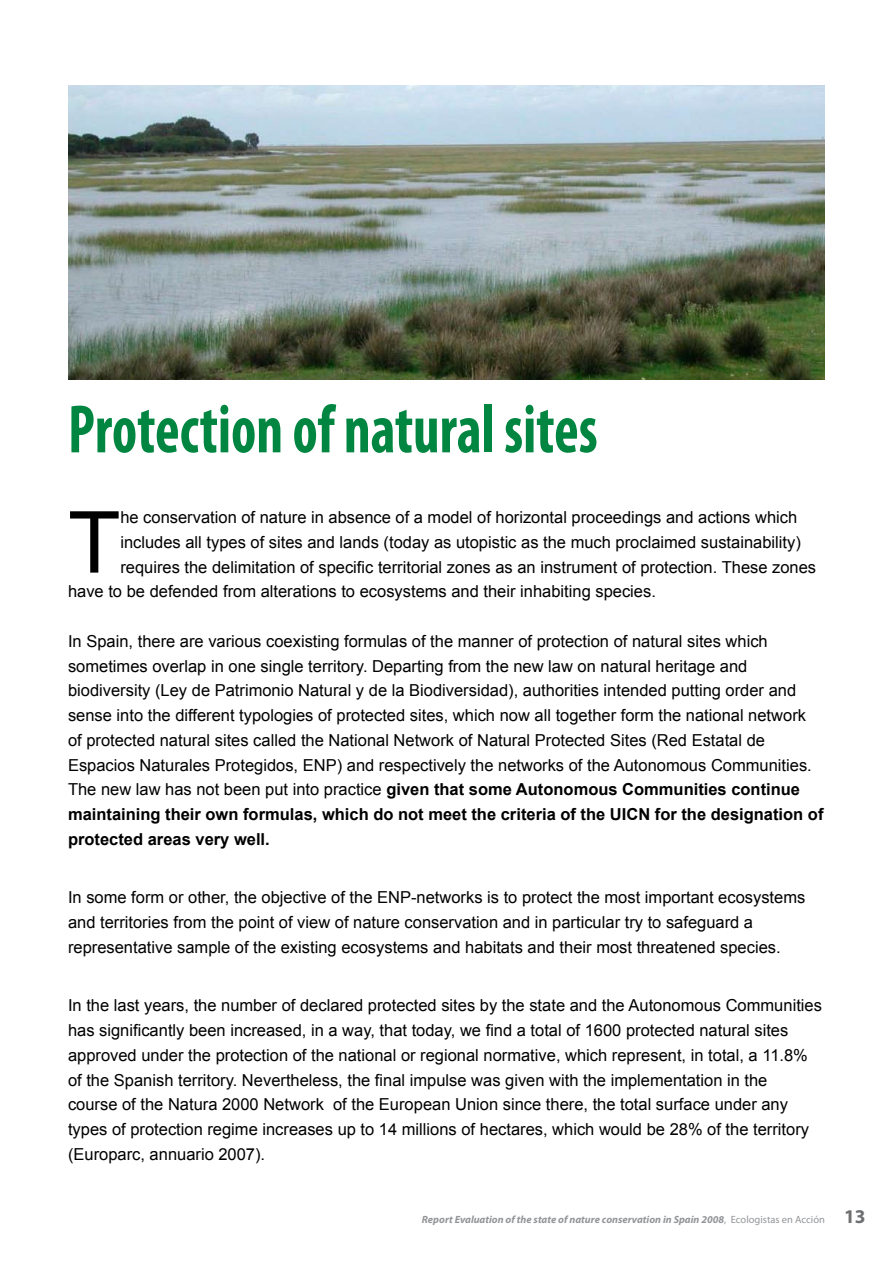
<style>
.page{position:relative;width:893px;height:1263px;background:#fff}
.page>*{position:absolute;margin:0;border:0;box-sizing:border-box;transform-origin:0 0}
.t1{font:85.65px "Arial";color:#000}
.t2{font:700 condensed 69px "Myriad Pro";color:#008641;scale:.85 1}
.t3{font:16.5px/24.8px "Arial";color:#000}
.t4{font:italic 700 10.5px "Myriad Pro";color:#939598}
.s1{font-weight:700}
.s2{font-weight:400;font-style:normal}
.s3{font-style:normal;font-size:19.5px;color:#6d6f71}
</style>
<div class="page">
<img style="left:68px;top:85px;width:757px;height:294px">
<h2 class="t2" style="left:68px;top:386px;width:625px">Protection of natural sites</h2>
<h1 class="t1" style="left:68px;top:486px;width:54px">T</h1>
<p class="t3" style="left:120px;top:505px;width:678px">he conservation of nature in absence of a model of horizontal proceedings and actions which</p>
<p class="t3" style="left:120px;top:530px;width:682px">includes all types of sites and lands (today as utopistic as the much proclaimed sustainability)</p>
<p class="t3" style="left:120px;top:555px;width:697px">requires the delimitation of specific territorial zones as an instrument of protection. These zones</p>
<p class="t3" style="left:68px;top:579px;width:589px">have to be defended from alterations to ecosystems and their inhabiting species.</p>
<p class="t3" style="left:68px;top:629px;width:757px">In Spain, there are various coexisting formulas of the manner of protection of natural sites which sometimes overlap in one single territory. Departing from the new law on natural heritage and biodiversity (Ley de Patrimonio Natural y de la Biodiversidad), authorities intended putting order and sense into the different typologies of protected sites, which now all together form the national network of protected natural sites called the National Network of Natural Protected Sites (Red Estatal de Espacios Naturales Protegidos, ENP) and respectively the networks of the Autonomous Communities.<br>The new law has not been put into practice <span class="s1">given that some Autonomous Communities continue maintaining their own formulas, which do not meet the criteria of the UICN for the designation of protected areas very well.</span></p>
<p class="t3" style="left:68px;top:885px;width:739px">In some form or other, the objective of the ENP-networks is to protect the most important ecosystems and territories from the point of view of nature conservation and in particular try to safeguard a representative sample of the existing ecosystems and habitats and their most threatened species.</p>
<p class="t3" style="left:68px;top:993px;width:755px">In the last years, the number of declared protected sites by the state and the Autonomous Communities has significantly been increased, in a way, that today, we find a total of 1600 protected natural sites approved under the protection of the national or regional normative, which represent, in total, a 11.8% of the Spanish territory. Nevertheless, the final impulse was given with the implementation in the<br>course of the Natura 2000 Network of the European Union since there, the total surface under any types of protection regime increases up to 14 millions of hectares, which would be 28% of the territory (Europarc, annuario 2007).</p>
<p class="t4" style="left:422px;top:1212px;width:445px">Report Evaluation of the state of nature conservation in Spain 2008<span class="s2">, Ecologistas en Acción</span> <span class="s3">13</span></p>
</div>
